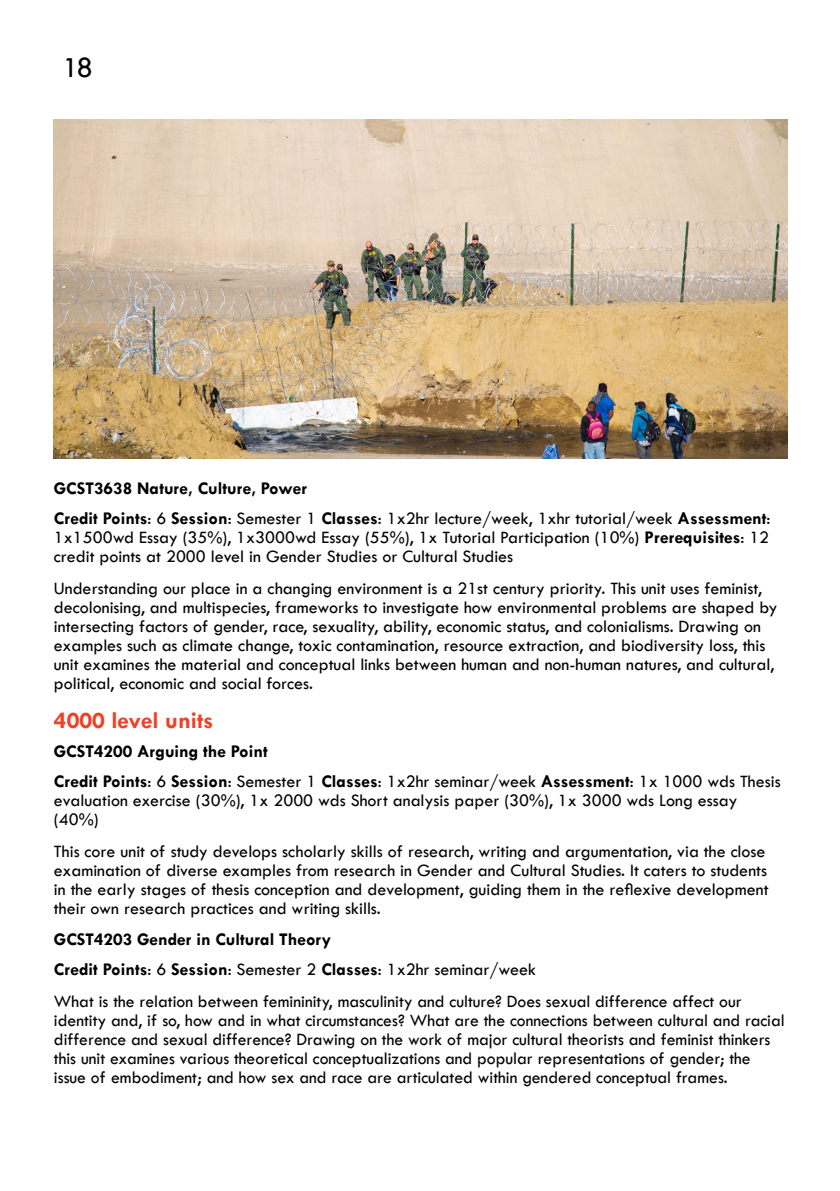
<style>
.page{position:relative;width:840px;height:1191px;background:#fff}
.page>*{position:absolute;margin:0;border:0;box-sizing:border-box;transform-origin:0 0}
.t1{font:30px "Tw Cen";color:#000}
.t2{font:700 24px "Tw Cen";color:#ef4123}
.t3{font:18px/19px "Tw Cen";color:#000}
.t4{font:700 18px/30.4px "Tw Cen";color:#000}
.s1{font-weight:400}
.s2{font-weight:700}
</style>
<div class="page">
<img style="left:54px;top:119px;width:732px;height:339px">
<h1 class="t1" style="left:62px;top:50px;width:32px">18</h1>
<p class="t4" style="left:54px;top:472px;width:717px">GCST3638 Nature, Culture, Power<br>Credit Points<span class="s1">: 6</span> Session<span class="s1">: Semester 1</span> Classes<span class="s1">: 1x2hr lecture/week, 1xhr tutorial/week</span> Assessment<span class="s1">:</span></p>
<p class="t3" style="left:54px;top:527px;width:716px">1x1500wd Essay (35%), 1x3000wd Essay (55%), 1x Tutorial Participation (10%) <span class="s2">Prerequisites</span>: 12 credit points at 2000 level in Gender Studies or Cultural Studies</p>
<p class="t3" style="left:54px;top:578px;width:724px">Understanding our place in a changing environment is a 21st century priority. This unit uses feminist, decolonising, and multispecies, frameworks to investigate how environmental problems are shaped by intersecting factors of gender, race, sexuality, ability, economic status, and colonialisms. Drawing on examples such as climate change, toxic contamination, resource extraction, and biodiversity loss, this unit examines the material and conceptual links between human and non-human natures, and cultural, political, economic and social forces.</p>
<h2 class="t2" style="left:54px;top:706px;width:161px">4000 level units</h2>
<p class="t4" style="left:54px;top:735px;width:728px">GCST4200 Arguing the Point<br>Credit Points<span class="s1">: 6</span> Session<span class="s1">: Semester 1</span> Classes<span class="s1">: 1x2hr seminar/week</span> Assessment<span class="s1">: 1x 1000 wds Thesis</span></p>
<p class="t3" style="left:54px;top:791px;width:684px">evaluation exercise (30%), 1x 2000 wds Short analysis paper (30%), 1x 3000 wds Long essay (40%)</p>
<p class="t3" style="left:54px;top:842px;width:715px">This core unit of study develops scholarly skills of research, writing and argumentation, via the close examination of diverse examples from research in Gender and Cultural Studies. It caters to students in the early stages of thesis conception and development, guiding them in the reflexive development their own research practices and writing skills.</p>
<p class="t3" style="left:54px;top:923px;width:688px;line-height:31px"><span class="s2">GCST4203 Gender in Cultural Theory<br>Credit Points</span>: 6 <span class="s2">Session</span>: Semester 2 <span class="s2">Classes</span>: 1x2hr seminar/week<br>What is the relation between femininity, masculinity and culture? Does sexual difference affect our</p>
<p class="t3" style="left:54px;top:1010px;width:732px">identity and, if so, how and in what circumstances? What are the connections between cultural and racial difference and sexual difference? Drawing on the work of major cultural theorists and feminist thinkers this unit examines various theoretical conceptualizations and popular representations of gender; the issue of embodiment; and how sex and race are articulated within gendered conceptual frames.</p>
</div>
